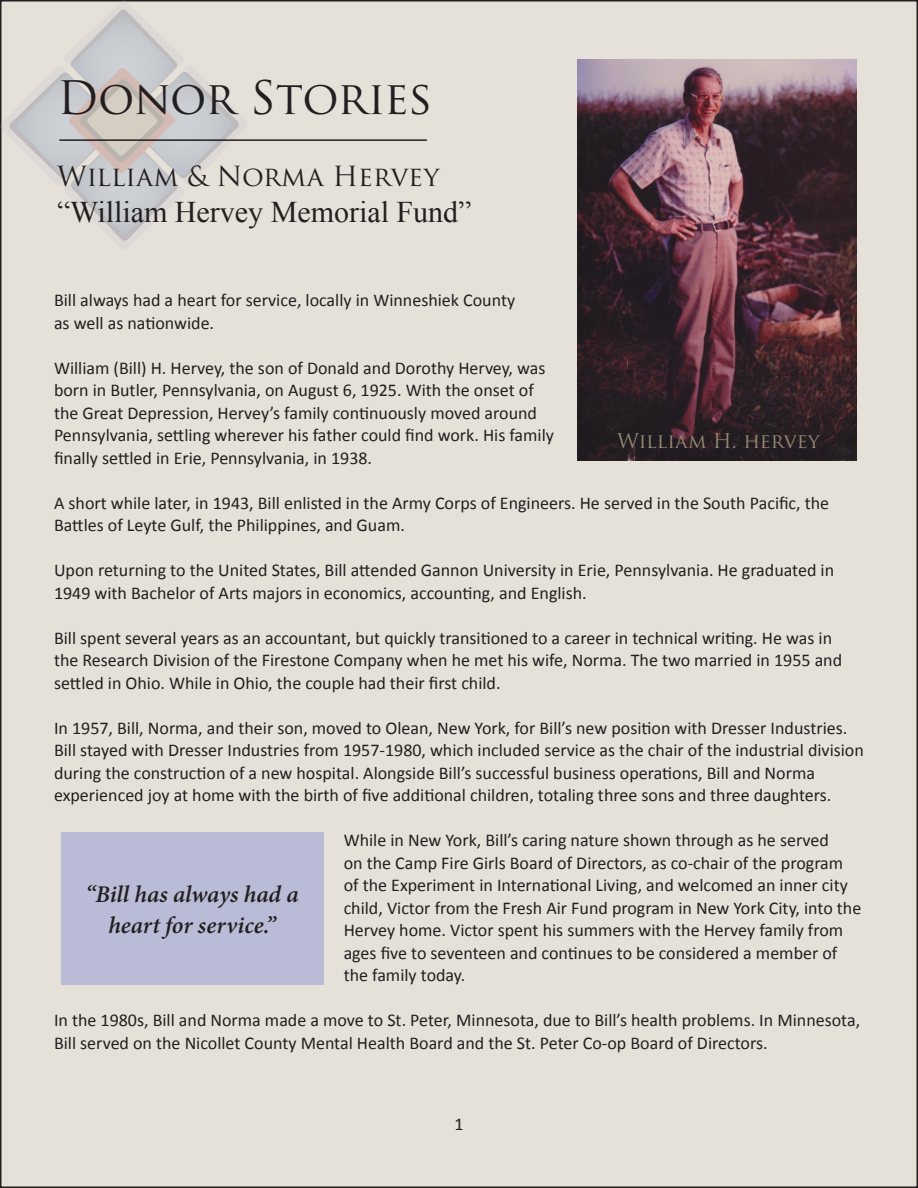
<style>
.page{position:relative;width:918px;height:1188px;background:#fff}
.page>*{position:absolute;margin:0;border:0;box-sizing:border-box;transform-origin:0 0}
.t1{font:45px "Trajan Pro";letter-spacing:-.015em;color:#231f20}
.t2{font:30px "Times New Roman";color:#231f20}
.t3{font:27px "Trajan Pro";color:#231f20}
.t4{font:italic 600 24px/31.5px "Minion Pro";letter-spacing:-.005em;color:#231f20;text-align:center}
.t5{font:19.8px "Trajan Pro";color:#958772}
.t6{font:18px/22.5px "Calibri";color:#231f20}
</style>
<div class="page">
<div style="left:1px;top:1px;width:916px;height:1186px;background:#e5e0d8"></div>
<svg style="left:0;top:0;width:248px;height:250px"></svg>
<hr style="left:59px;top:139px;width:368px;height:2px;background:#231f20">
<img style="left:577px;top:59px;width:279px;height:401px">
<div style="left:61px;top:832px;width:262px;height:153px;background:#babbd7"></div>
<p class="t1" style="left:57px;top:69px;width:377px">Donor Stories</p>
<p class="t3" style="left:57px;top:159px;width:384px">William &amp; Norma Hervey</p>
<p class="t2" style="left:57px;top:192px;width:416px">“William Hervey Memorial Fund”</p>
<p class="t6" style="left:54px;top:289px;width:463px">Bill always had a heart for service, locally in Winneshiek County</p>
<p class="t6" style="left:54px;top:311px;width:162px">as well as nationwide.</p>
<p class="t6" style="left:54px;top:356px;width:493px">William (Bill) H. Hervey, the son of Donald and Dorothy Hervey, was</p>
<p class="t6" style="left:54px;top:379px;width:481px">born in Butler, Pennsylvania, on August 6, 1925. With the onset of</p>
<p class="t6" style="left:54px;top:401px;width:485px">the Great Depression, Hervey’s family continuously moved around</p>
<p class="t6" style="left:54px;top:424px;width:502px">Pennsylvania, settling wherever his father could find work. His family</p>
<p class="t6" style="left:54px;top:446px;width:320px">finally settled in Erie, Pennsylvania, in 1938.</p>
<p class="t6" style="left:54px;top:491px;width:777px">A short while later, in 1943, Bill enlisted in the Army Corps of Engineers. He served in the South Pacific, the<br>Battles of Leyte Gulf, the Philippines, and Guam.</p>
<p class="t6" style="left:54px;top:559px;width:782px">Upon returning to the United States, Bill attended Gannon University in Erie, Pennsylvania. He graduated in<br>1949 with Bachelor of Arts majors in economics, accounting, and English.</p>
<p class="t6" style="left:54px;top:626px;width:790px">Bill spent several years as an accountant, but quickly transitioned to a career in technical writing. He was in the Research Division of the Firestone Company when he met his wife, Norma. The two married in 1955 and settled in Ohio. While in Ohio, the couple had their first child.</p>
<p class="t6" style="left:54px;top:716px;width:811px">In 1957, Bill, Norma, and their son, moved to Olean, New York, for Bill’s new position with Dresser Industries.<br>Bill stayed with Dresser Industries from 1957-1980, which included service as the chair of the industrial division during the construction of a new hospital. Alongside Bill’s successful business operations, Bill and Norma experienced joy at home with the birth of five additional children, totaling three sons and three daughters.</p>
<p class="t6" style="left:344px;top:829px;width:519px">While in New York, Bill’s caring nature shown through as he served<br>on the Camp Fire Girls Board of Directors, as co-chair of the program of the Experiment in International Living, and welcomed an inner city child, Victor from the Fresh Air Fund program in New York City, into the Hervey home. Victor spent his summers with the Hervey family from ages five to seventeen and continues to be considered a member of the family today.</p>
<p class="t6" style="left:54px;top:1009px;width:808px">In the 1980s, Bill and Norma made a move to St. Peter, Minnesota, due to Bill’s health problems. In Minnesota,<br>Bill served on the Nicollet County Mental Health Board and the St. Peter Co-op Board of Directors.</p>
<p class="t5" style="left:617px;top:429px;width:204px">William H. hervey</p>
<p class="t4" style="left:86px;top:878px;width:215px">“Bill has always had a heart for service.”</p>
<p class="t6" style="left:454px;top:1113px;width:11px">1</p>
</div>
